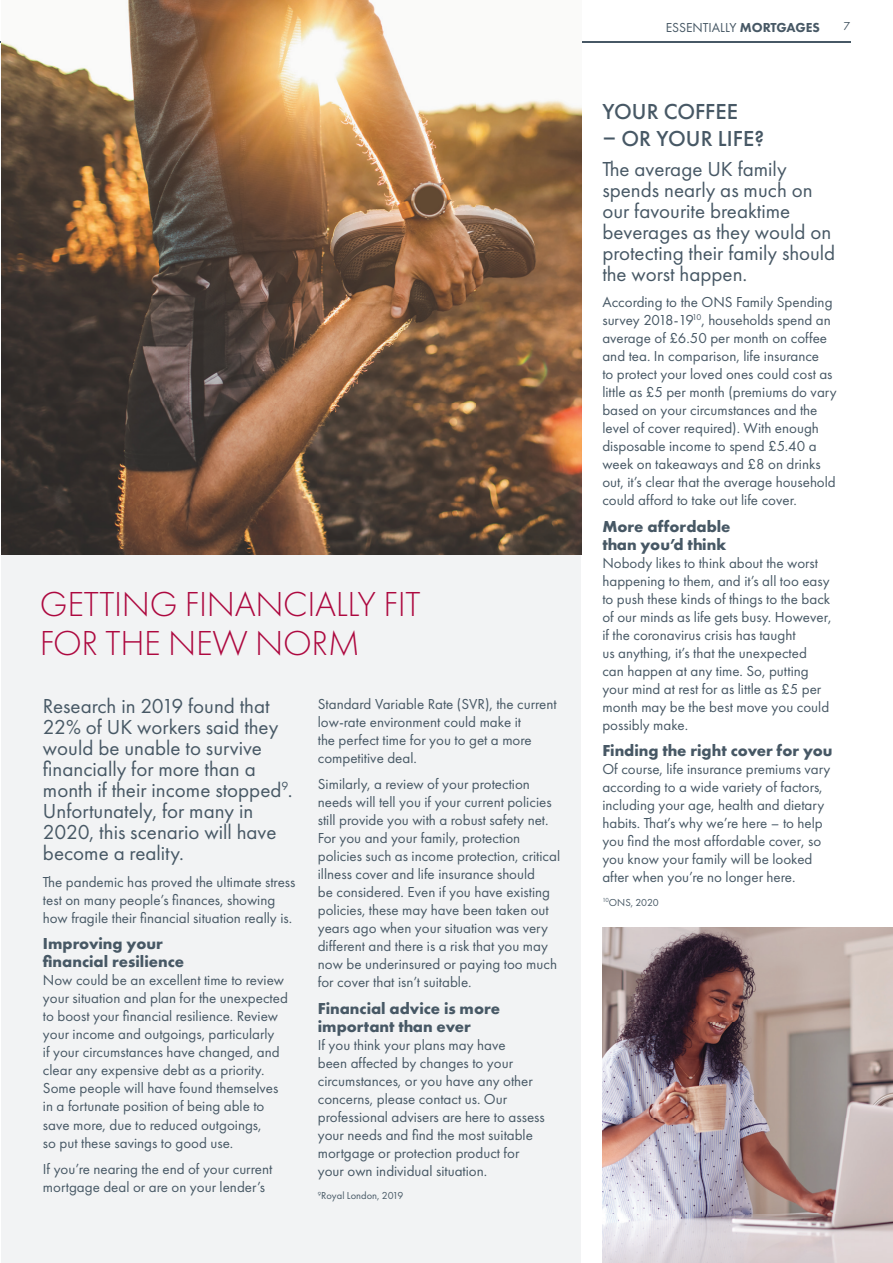
<style>
.page{position:relative;width:893px;height:1263px;background:#fff}
.page>*{position:absolute;margin:0;border:0;box-sizing:border-box;transform-origin:0 0}
.t1{font:300 36px/39px "Futura PT";letter-spacing:-.01em;color:#ad083f}
.t2{font:500 22.5px "Futura PT";letter-spacing:.005em;color:#475865}
.t3{font:21px/21px "Futura PT";color:#475865}
.t4{font:700 16.5px/18px "Futura PT";color:#475865}
.t5{font:15px/18px "Futura PT";color:#475865}
.t6{font:13.5px "Futura PT";color:#475865}
.t7{font:12px "Futura PT";color:#475865}
.t8{font:10.5px "Futura PT";color:#475865}
.s1{font-weight:800}
</style>
<div class="page">
<hr style="left:0;top:41px;width:850px;height:2px;background:#475865">
<img style="left:602px;top:927px;width:291px;height:336px">
<div style="left:1px;top:0;width:580px;height:1263px;background:#f2f3f4"></div>
<img style="left:1px;top:0;width:580px;height:554px">
<h1 class="t1" style="left:40px;top:584px;width:382px">GETTING FINANCIALLY FIT<br>FOR THE NEW NORM</h1>
<h3 class="t3" style="left:43px;top:696px;width:251px">Research in 2019 found that<br>22% of UK workers said they would be unable to survive financially for more than a month if their income stopped<sup>9</sup>.<br>Unfortunately, for many in<br>2020, this scenario will have become a reality.</h3>
<p class="t5" style="left:43px;top:873px;width:254px">The pandemic has proved the ultimate stress test on many people’s finances, showing how fragile their financial situation really is.</p>
<p class="t4" style="left:43px;top:934px;width:143px">Improving your financial resilience</p>
<p class="t5" style="left:43px;top:971px;width:246px">Now could be an excellent time to review your situation and plan for the unexpected to boost your financial resilience. Review your income and outgoings, particularly<br>if your circumstances have changed, and clear any expensive debt as a priority.<br>Some people will have found themselves in a fortunate position of being able to save more, due to reduced outgoings,<br>so put these savings to good use.</p>
<p class="t5" style="left:43px;top:1160px;width:231px">If you’re nearing the end of your current mortgage deal or are on your lender’s</p>
<p class="t5" style="left:318px;top:695px;width:240px">Standard Variable Rate (SVR), the current low-rate environment could make it<br>the perfect time for you to get a more competitive deal.</p>
<p class="t5" style="left:318px;top:775px;width:244px">Similarly, a review of your protection needs will tell you if your current policies still provide you with a robust safety net.<br>For you and your family, protection policies such as income protection, critical illness cover and life insurance should<br>be considered. Even if you have existing policies, these may have been taken out years ago when your situation was very different and there is a risk that you may now be underinsured or paying too much for cover that isn’t suitable.</p>
<p class="t4" style="left:318px;top:999px;width:184px">Financial advice is more important than ever</p>
<p class="t5" style="left:318px;top:1036px;width:228px">If you think your plans may have<br>been affected by changes to your circumstances, or you have any other concerns, please contact us. Our professional advisers are here to assess your needs and find the most suitable mortgage or protection product for your own individual situation.</p>
<p class="t8" style="left:318px;top:1190px;width:87px"><sup>9</sup>Royal London, 2019</p>
<p class="t6" style="left:666px;top:19px;width:156px">ESSENTIALLY <span class="s1">MORTGAGES</span></p>
<p class="t7" style="left:844px;top:19px;width:8px">7</p>
<h2 class="t2" style="left:602px;top:98px;width:137px">YOUR COFFEE</h2>
<h2 class="t2" style="left:602px;top:125px;width:163px">– OR YOUR LIFE?</h2>
<h3 class="t3" style="left:602px;top:158px;width:234px">The average UK family spends nearly as much on our favourite breaktime beverages as they would on protecting their family should the worst happen.</h3>
<p class="t5" style="left:602px;top:293px;width:236px">According to the ONS Family Spending survey 2018-19<sup>10</sup>, households spend an average of £6.50 per month on coffee and tea. In comparison, life insurance<br>to protect your loved ones could cost as little as £5 per month (premiums do vary based on your circumstances and the level of cover required). With enough disposable income to spend £5.40 a week on takeaways and £8 on drinks out, it’s clear that the average household could afford to take out life cover.</p>
<p class="t4" style="left:602px;top:517px;width:130px">More affordable than you’d think</p>
<p class="t5" style="left:602px;top:554px;width:231px">Nobody likes to think about the worst happening to them, and it’s all too easy to push these kinds of things to the back of our minds as life gets busy. However, if the coronavirus crisis has taught<br>us anything, it’s that the unexpected can happen at any time. So, putting your mind at rest for as little as £5 per month may be the best move you could possibly make.</p>
<p class="t4" style="left:602px;top:741px;width:232px">Finding the right cover for you</p>
<p class="t5" style="left:602px;top:760px;width:230px">Of course, life insurance premiums vary according to a wide variety of factors, including your age, health and dietary habits. That’s why we’re here – to help you find the most affordable cover, so you know your family will be looked after when you’re no longer here.</p>
<p class="t8" style="left:602px;top:896px;width:58px"><sup>10</sup>ONS, 2020</p>
</div>
